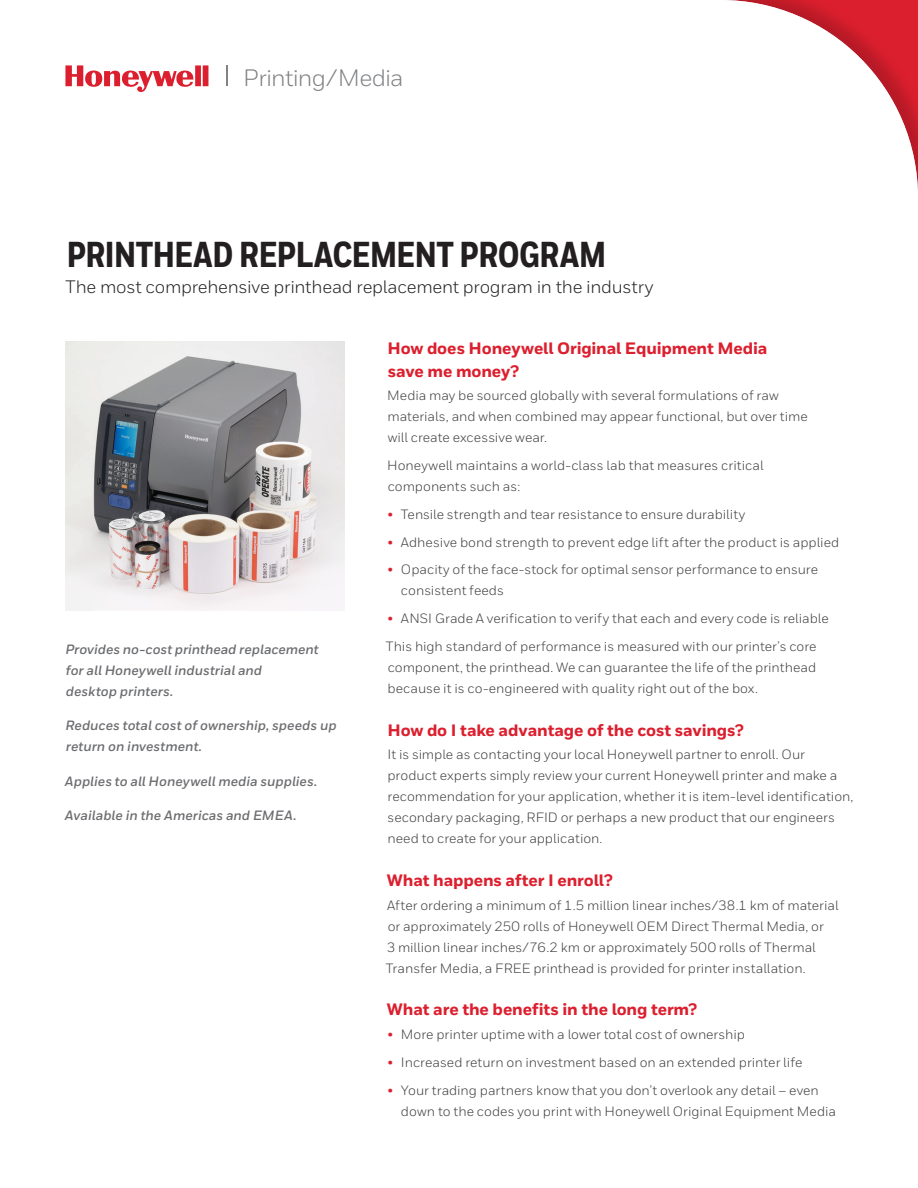
<style>
.page{position:relative;width:918px;height:1188px;background:#fff}
.page>*{position:absolute;margin:0;border:0;box-sizing:border-box;transform-origin:0 0}
.Cover__Title__All_Ca{font:800 36px "Honeywell Cond";letter-spacing:-.01em;color:#231f20}
.Logotype_-_80{font:23.7px "Honeywell Sans";letter-spacing:-.035em;color:#808285}
.Cover__Subtitle{font:18px "Honeywell Sans";letter-spacing:-.015em;color:#231f20}
.Heading__11_15__Red{font:800 16.5px/22.5px "Honeywell Sans";letter-spacing:-.01em;color:#dc1f2e}
.Body__9_14_pt{font:13.5px/21px "Honeywell Sans";color:#3e3e3f}
.Body__less_space{font:13.5px/21px "Honeywell Sans";color:#3e3e3f}
.Sidebar__Body{font:italic 700 13.5px/21px "Honeywell Sans";color:#6c6d70}
.s1{color:#dc1f2e}
</style>
<div class="page">
<svg style="left:65px;top:65px;width:143px;height:27px"></svg>
<hr style="left:226px;top:65px;width:2px;height:21px;background:#808285">
<img style="left:65px;top:341px;width:279px;height:270px">
<p class="Logotype_-_80" style="left:243px;top:64px;width:162px">Printing/Media</p>
<p class="Cover__Title__All_Ca" style="left:67px;top:232px;width:541px">PRINTHEAD REPLACEMENT PROGRAM</p>
<p class="Cover__Subtitle" style="left:65px;top:276px;width:590px">The most comprehensive printhead replacement program in the industry</p>
<p class="Sidebar__Body" style="left:65px;top:639px;width:255px">Provides no-cost printhead replacement for all Honeywell industrial and<br>desktop printers.</p>
<p class="Sidebar__Body" style="left:65px;top:715px;width:273px">Reduces total cost of ownership, speeds up return on investment.</p>
<p class="Sidebar__Body" style="left:65px;top:771px;width:254px">Applies to all Honeywell media supplies.</p>
<p class="Sidebar__Body" style="left:65px;top:805px;width:233px">Available in the Americas and EMEA.</p>
<p class="Heading__11_15__Red" style="left:387px;top:338px;width:382px">How does Honeywell Original Equipment Media save me money?</p>
<p class="Body__less_space" style="left:387px;top:385px;width:422px">Media may be sourced globally with several formulations of raw materials, and when combined may appear functional, but over time will create excessive wear.</p>
<p class="Body__less_space" style="left:387px;top:455px;width:378px">Honeywell maintains a world-class lab that measures critical components such as:</p>
<p class="Body__9_14_pt" style="left:387px;top:504px;width:359px"><span class="s1">•</span> Tensile strength and tear resistance to ensure durability</p>
<p class="Body__9_14_pt" style="left:387px;top:531px;width:453px"><span class="s1">•</span> Adhesive bond strength to prevent edge lift after the product is applied</p>
<p class="Body__9_14_pt" style="left:401px;top:559px;width:419px;text-indent:-14px"><span class="s1">•</span> Opacity of the face-stock for optimal sensor performance to ensure consistent feeds</p>
<p class="Body__9_14_pt" style="left:387px;top:608px;width:443px"><span class="s1">•</span> ANSI Grade A verification to verify that each and every code is reliable</p>
<p class="Body__9_14_pt" style="left:386px;top:636px;width:432px;text-align:justify">This high standard of performance is measured with our printer’s core component, the printhead. We can guarantee the life of the printhead because it is co-engineered with quality right out of the box.</p>
<p class="Heading__11_15__Red" style="left:387px;top:719px;width:358px">How do I take advantage of the cost savings?</p>
<p class="Body__9_14_pt" style="left:387px;top:744px;width:468px">It is simple as contacting your local Honeywell partner to enroll. Our product experts simply review your current Honeywell printer and make a recommendation for your application, whether it is item-level identification, secondary packaging, RFID or perhaps a new product that our engineers need to create for your application.</p>
<p class="Heading__11_15__Red" style="left:387px;top:870px;width:227px">What happens after I enroll?</p>
<p class="Body__9_14_pt" style="left:386px;top:895px;width:454px">After ordering a minimum of 1.5 million linear inches/38.1 km of material or approximately 250 rolls of Honeywell OEM Direct Thermal Media, or<br>3 million linear inches/76.2 km or approximately 500 rolls of Thermal Transfer Media, a FREE printhead is provided for printer installation.</p>
<p class="Heading__11_15__Red" style="left:387px;top:999px;width:312px">What are the benefits in the long term?</p>
<p class="Body__9_14_pt" style="left:387px;top:1024px;width:359px"><span class="s1">•</span> More printer uptime with a lower total cost of ownership</p>
<p class="Body__9_14_pt" style="left:387px;top:1052px;width:416px"><span class="s1">•</span> Increased return on investment based on an extended printer life</p>
<p class="Body__9_14_pt" style="left:401px;top:1079px;width:436px;text-indent:-14px"><span class="s1">•</span> Your trading partners know that you don’t overlook any detail – even down to the codes you print with Honeywell Original Equipment Media</p>
</div>
